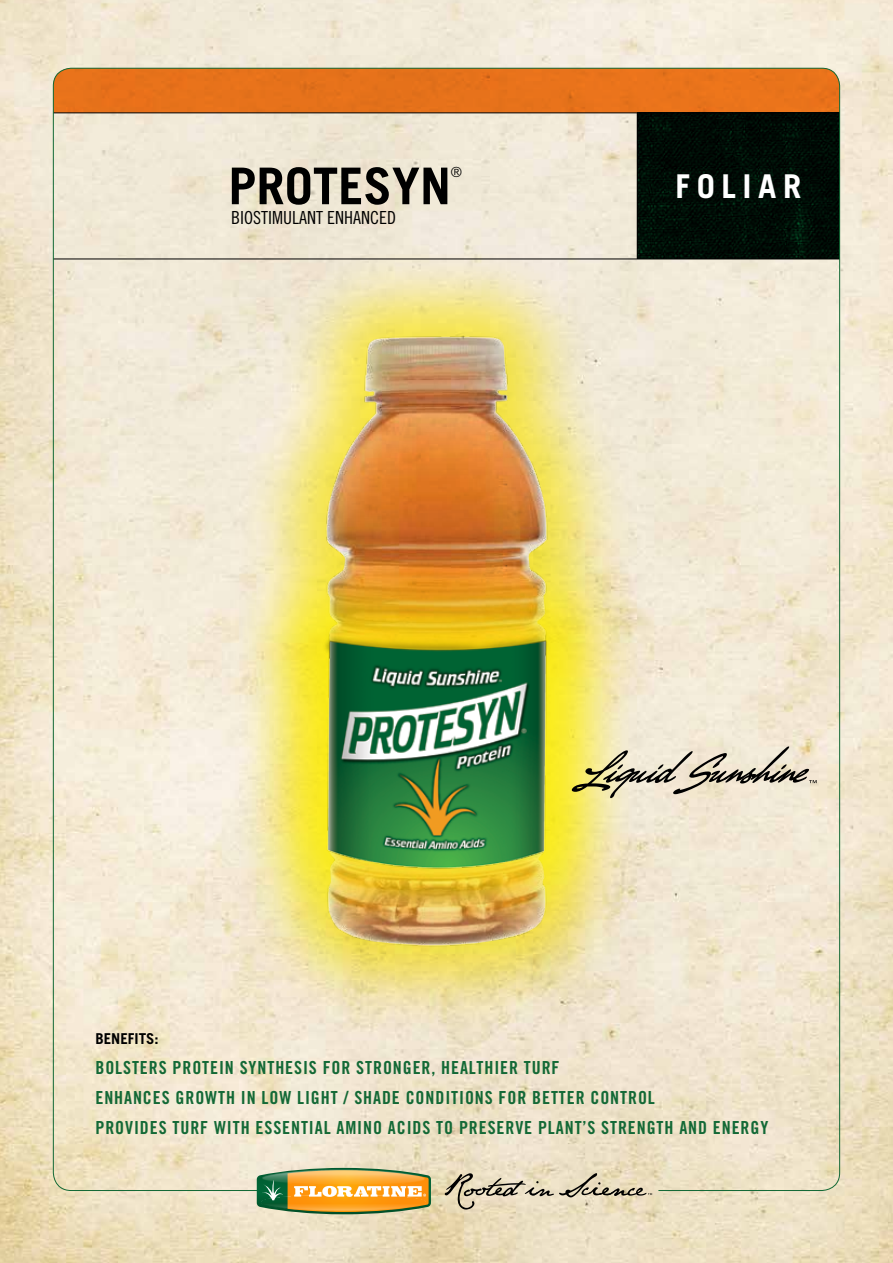
<style>
.page{position:relative;width:893px;height:1263px;background:#fff}
.page>*{position:absolute;margin:0;border:0;box-sizing:border-box;transform-origin:0 0}
.t1{font:700 50.7px "Trade Gothic LT Std";color:#000}
.t2{font:700 32.85px "Trade Gothic LT Std";letter-spacing:.2em;color:#fff}
.t3{font:18px/30px "Trade Gothic LT Std Bd Cn 20";letter-spacing:.05em;color:#136936}
.t4{font:18px "Trade Gothic LT Std Cn 18";color:#000}
.t5{font:700 15px "Trade Gothic LT Std";color:#000}
.t6{font:300 13.95px "Trade Gothic LT Std";color:#000}
</style>
<div class="page">
<img style="left:0;top:0;width:893px;height:1263px">
<div style="left:53px;top:68px;width:787px;height:45px;background:#e7721b"></div>
<svg style="left:638px;top:114px;width:200px;height:145px;fill:#000c05"></svg>
<hr style="left:53px;top:113px;width:787px;height:1px;background:#000">
<hr style="left:53px;top:259px;width:787px;height:1px;background:#000">
<hr style="left:637px;top:113px;width:1px;height:146px;background:#000">
<svg style="left:445px;top:1173px;width:207px;height:36px"></svg>
<img style="left:245px;top:1151px;width:198px;height:25px">
<img style="left:244px;top:1176px;width:199px;height:52px">
<svg style="left:257px;top:1168px;width:174px;height:46px"></svg>
<div style="left:232px;top:255px;width:408px;height:779px;background:#fff200;opacity:.73"></div>
<img style="left:210px;top:285px;width:450px;height:685px">
<svg style="left:572px;top:746px;width:245px;height:52px"></svg>
<p class="t6" style="left:451px;top:163px;width:13px">®</p>
<h1 class="t1" style="left:228px;top:155px;width:224px">PROTESYN</h1>
<h2 class="t2" style="left:675px;top:166px;width:127px">FOLIAR</h2>
<p class="t4" style="left:231px;top:207px;width:166px">BIOSTIMULANT ENHANCED</p>
<p class="t5" style="left:95px;top:1029px;width:65px">BENEFITS:</p>
<p class="t3" style="left:95px;top:1052px;width:674px">BOLSTERS PROTEIN SYNTHESIS FOR STRONGER, HEALTHIER TURF<br>ENHANCES GROWTH IN LOW LIGHT / SHADE CONDITIONS FOR BETTER CONTROL<br>PROVIDES TURF WITH ESSENTIAL AMINO ACIDS TO PRESERVE PLANT’S STRENGTH AND ENERGY</p>
</div>
